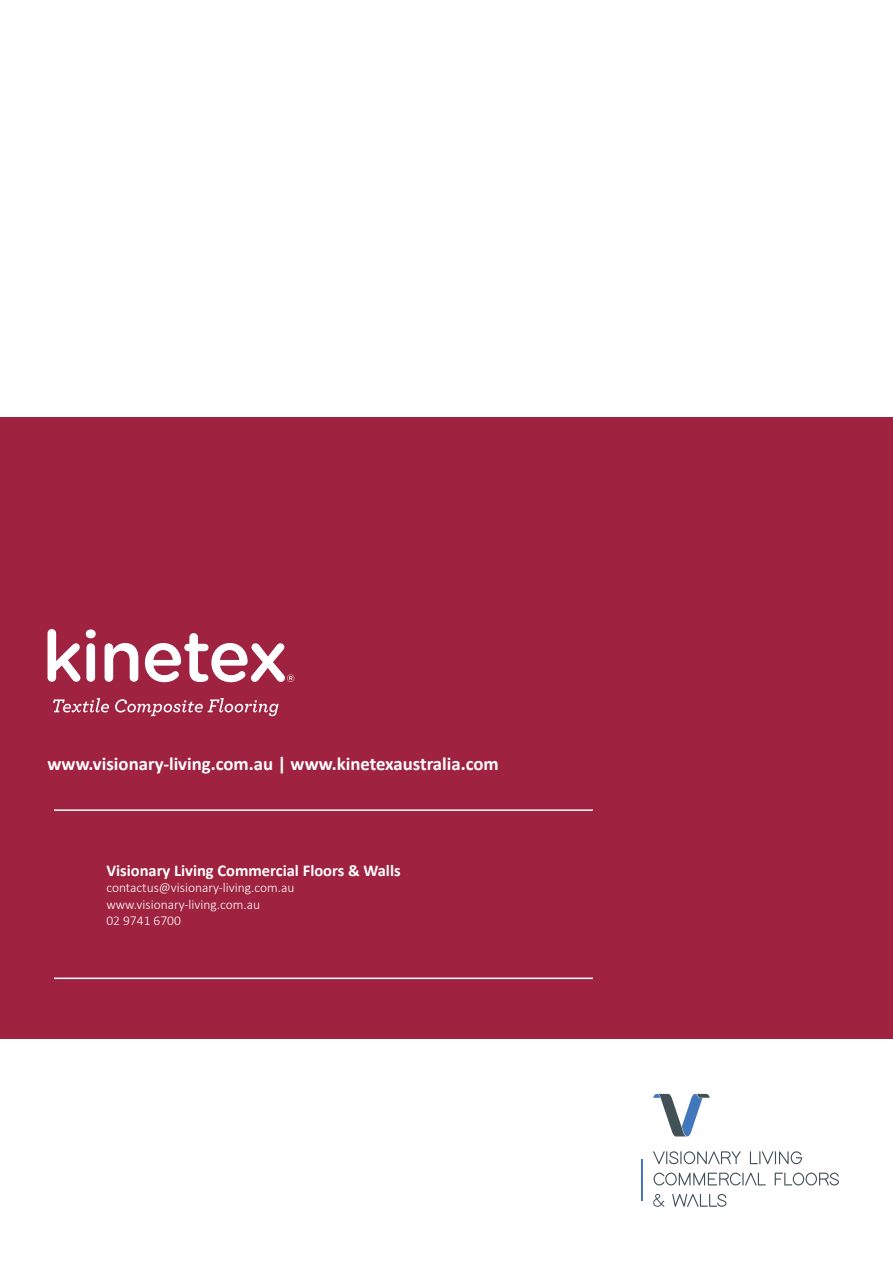
<style>
.page{position:relative;width:893px;height:1263px;background:#fff}
.page>*{position:absolute;margin:0;border:0;box-sizing:border-box;transform-origin:0 0}
.t1{font:700 18.75px "Calibri";color:#fff}
.t2{font:700 16.5px "Calibri";color:#fff}
.t3{font:300 13.5px/16.2px "Calibri";color:#fff}
</style>
<div class="page">
<div style="left:0;top:418px;width:893px;height:621px;background:#9f2241"></div>
<svg style="left:653px;top:1094px;width:57px;height:42px"></svg>
<svg style="left:653px;top:1151px;width:88px;height:13px"></svg>
<svg style="left:750px;top:1151px;width:52px;height:13px"></svg>
<svg style="left:654px;top:1172px;width:112px;height:13px"></svg>
<svg style="left:775px;top:1172px;width:64px;height:13px"></svg>
<svg style="left:653px;top:1194px;width:11px;height:13px"></svg>
<svg style="left:672px;top:1194px;width:55px;height:13px"></svg>
<hr style="left:641px;top:1158px;width:2px;height:42px;background:#4377bc">
<svg style="left:53px;top:698px;width:56px;height:14px"></svg>
<svg style="left:115px;top:698px;width:164px;height:18px"></svg>
<svg style="left:48px;top:629px;width:32px;height:53px"></svg>
<svg style="left:86px;top:629px;width:10px;height:53px"></svg>
<svg style="left:105px;top:643px;width:33px;height:39px"></svg>
<svg style="left:145px;top:633px;width:149px;height:49px"></svg>
<hr style="left:54px;top:809px;width:539px;height:2px;background:#fff">
<hr style="left:54px;top:977px;width:539px;height:2px;background:#fff">
<h1 class="t1" style="left:48px;top:750px;width:453px">www.visionary-living.com.au | www.kinetexaustralia.com</h1>
<p class="t2" style="left:106px;top:859px;width:296px">Visionary Living Commercial Floors &amp; Walls</p>
<p class="t3" style="left:106px;top:880px;width:190px">contactus@visionary-living.com.au www.visionary-living.com.au<br>02 9741 6700</p>
</div>
